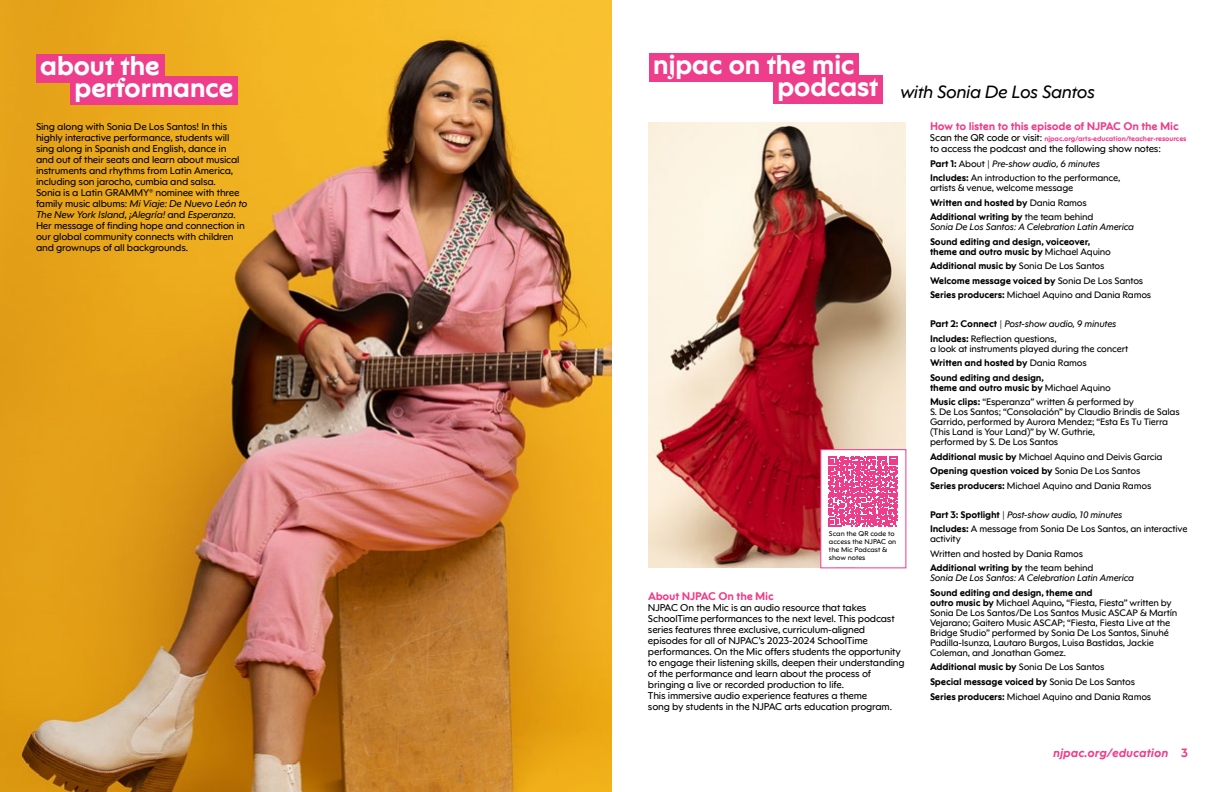
<style>
.page{position:relative;width:1224px;height:792px;background:#fff}
.page>*{position:absolute;margin:0;border:0;box-sizing:border-box;transform-origin:0 0}
.t1{font:700 27px/22px "NJPAC Sans";letter-spacing:-.025em;color:#fff}
.t2{font:italic 18px "NJPAC Sans";letter-spacing:-.025em;color:#000}
.t3{font:italic 700 12px "NJPAC Sans";color:#ee3d8a}
.t4{font:700 11px "NJPAC Sans";letter-spacing:-.02em;color:#ee3d8a}
.t5{font:10px/11px "NJPAC Sans";letter-spacing:-.02em;color:#000}
.t6{font:9.5px/14.5px "NJPAC Sans";letter-spacing:-.02em;color:#000}
.t7{font:italic 9.5px/14.5px "NJPAC Sans";letter-spacing:-.02em;color:#000}
.t8{font:700 9.5px/10px "NJPAC Sans";letter-spacing:-.02em;color:#000}
.t9{font:700 7px "NJPAC Sans";letter-spacing:-.02em;color:#ee3d8a}
.t10{font:7px/8px "NJPAC Sans";color:#000}
.s1{font-style:italic}
.s2{font-weight:400;font-size:10px;color:#000}
.s3{font-weight:700}
.s4{font-weight:400}
.s5{font-weight:700;font-style:normal}
.s6{font-style:normal}
</style>
<div class="page">
<img style="left:0;top:0;width:612px;height:792px">
<div style="left:36px;top:54px;width:128px;height:29px;background:#ee3d8a"></div>
<div style="left:70px;top:77px;width:168px;height:28px;background:#ee3d8a"></div>
<div style="left:649px;top:53px;width:210px;height:29px;background:#ee3d8a"></div>
<img style="left:648px;top:122px;width:258px;height:446px">
<div style="left:821px;top:450px;width:85px;height:118px;background:#fff"></div>
<svg style="left:828px;top:456px;width:70px;height:70px"></svg>
<div style="left:773px;top:76px;width:110px;height:28px;background:#ee3d8a"></div>
<h1 class="t1" style="left:74px;top:54px;width:161px;text-indent:-34px">about the performance</h1>
<p class="t5" style="left:36px;top:121px;width:213px">Sing along with Sonia De Los Santos! In this highly interactive performance, students will sing along in Spanish and English, dance in<br>and out of their seats and learn about musical instruments and rhythms from Latin America, including son jarocho, cumbia and salsa.<br>Sonia is a Latin GRAMMY® nominee with three family music albums: <span class="s1">Mi Viaje: De Nuevo León to The New York Island</span>, <span class="s1">¡Alegría!</span> and <span class="s1">Esperanza</span>.<br>Her message of finding hope and connection in our global community connects with children and grownups of all backgrounds.</p>
<h1 class="t1" style="left:653px;top:53px;width:204px">njpac on the mic</h1>
<h1 class="t1" style="left:777px;top:76px;width:103px">podcast</h1>
<h2 class="t2" style="left:900px;top:81px;width:197px">with Sonia De Los Santos</h2>
<p class="t4" style="left:930px;top:120px;width:250px">How to listen to this episode of NJPAC On the Mic</p>
<p class="t9" style="left:930px;top:135px;width:258px"><span class="s2">Scan the QR code or visit:</span> njpac.org/arts-education/teacher-resources</p>
<p class="t5" style="left:930px;top:143px;width:232px">to access the podcast and the following show notes:</p>
<p class="t6" style="left:930px;top:156px;width:192px"><span class="s3">Part 1:</span> About | <span class="s1">Pre-show audio, 6 minutes<br></span><span class="s3">Includes:</span> An introduction to the performance,</p>
<p class="t6" style="left:930px;top:181px;width:165px">artists &amp; venue, welcome message<br><span class="s3">Written and hosted by</span> Dania Ramos<br><span class="s3">Additional writing by</span> the team behind</p>
<p class="t7" style="left:930px;top:220px;width:206px">Sonia De Los Santos: A Celebration Latin America</p>
<p class="t8" style="left:930px;top:237px;width:183px">Sound editing and design, voiceover, theme and outro music by <span class="s4">Michael Aquino</span></p>
<p class="t6" style="left:930px;top:259px;width:223px"><span class="s3">Additional music by</span> Sonia De Los Santos<br><span class="s3">Welcome message voiced by</span> Sonia De Los Santos<br><span class="s3">Series producers:</span> Michael Aquino and Dania Ramos</p>
<p class="t7" style="left:930px;top:317px;width:188px"><span class="s5">Part 2: Connect</span> <span class="s6">|</span> Post-show audio, 9 minutes<br><span class="s5">Includes:</span> <span class="s6">Reflection questions,</span></p>
<p class="t6" style="left:930px;top:341px;width:200px">a look at instruments played during the concert<br><span class="s3">Written and hosted by</span> Dania Ramos<br><span class="s3">Sound editing and design,</span></p>
<p class="t6" style="left:930px;top:380px;width:205px"><span class="s3">theme and outro music by</span> Michael Aquino<br><span class="s3">Music clips:</span> “Esperanza” written &amp; performed by</p>
<p class="t6" style="left:930px;top:407px;width:251px;line-height:10px">S. De Los Santos; “Consolación” by Claudio Brindis de Salas Garrido, performed by Aurora Mendez; “Esta Es Tu Tierra (This Land is Your Land)” by W. Guthrie,<br>performed by S. De Los Santos</p>
<p class="t6" style="left:930px;top:449px;width:234px"><span class="s3">Additional music by</span> Michael Aquino and Deivis Garcia<br><span class="s3">Opening question voiced by</span> Sonia De Los Santos<br><span class="s3">Series producers:</span> Michael Aquino and Dania Ramos</p>
<p class="t6" style="left:930px;top:507px;width:259px"><span class="s3">Part 3: Spotlight</span> | <span class="s1">Post-show audio, 10 minutes<br></span><span class="s3">Includes:</span> A message from Sonia De Los Santos, an interactive</p>
<p class="t6" style="left:930px;top:532px;width:165px">activity<br>Written and hosted by Dania Ramos<br><span class="s3">Additional writing by</span> the team behind</p>
<p class="t7" style="left:930px;top:571px;width:206px">Sonia De Los Santos: A Celebration Latin America</p>
<p class="t6" style="left:930px;top:588px;width:249px;line-height:10px"><span class="s3">Sound editing and design, theme and<br>outro music by</span> Michael Aquino<span class="s3">,</span> “Fiesta, Fiesta” written by Sonia De Los Santos/De Los Santos Music ASCAP &amp; Martín Vejarano; Gaitero Music ASCAP; “Fiesta, Fiesta Live at the Bridge Studio” performed by Sonia De Los Santos, Sinuhé Padilla-Isunza, Lautaro Burgos, Luisa Bastidas, Jackie Coleman, and Jonathan Gomez.</p>
<p class="t8" style="left:930px;top:660px;width:207px;line-height:14.5px">Additional music by <span class="s4">Sonia De Los Santos<br></span>Special message voiced by <span class="s4">Sonia De Los Santos</span></p>
<p class="t6" style="left:930px;top:690px;width:223px"><span class="s3">Series producers:</span> Michael Aquino and Dania Ramos</p>
<p class="t10" style="left:829px;top:529px;width:69px">Scan the QR code to access the NJPAC on the Mic Podcast &amp; show notes</p>
<p class="t4" style="left:648px;top:589px;width:127px">About NJPAC On the Mic</p>
<p class="t5" style="left:648px;top:602px;width:258px">NJPAC On the Mic is an audio resource that takes SchoolTime performances to the next level. This podcast series features three exclusive, curriculum-aligned episodes for all of NJPAC’s 2023-2024 SchoolTime performances. On the Mic offers students the opportunity to engage their listening skills, deepen their understanding of the performance and learn about the process of bringing a live or recorded production to life.<br>This immersive audio experience features a theme<br>song by students in the NJPAC arts education program.</p>
<p class="t3" style="left:1053px;top:745px;width:136px">njpac.org/education <span class="s6">3</span></p>
</div>
